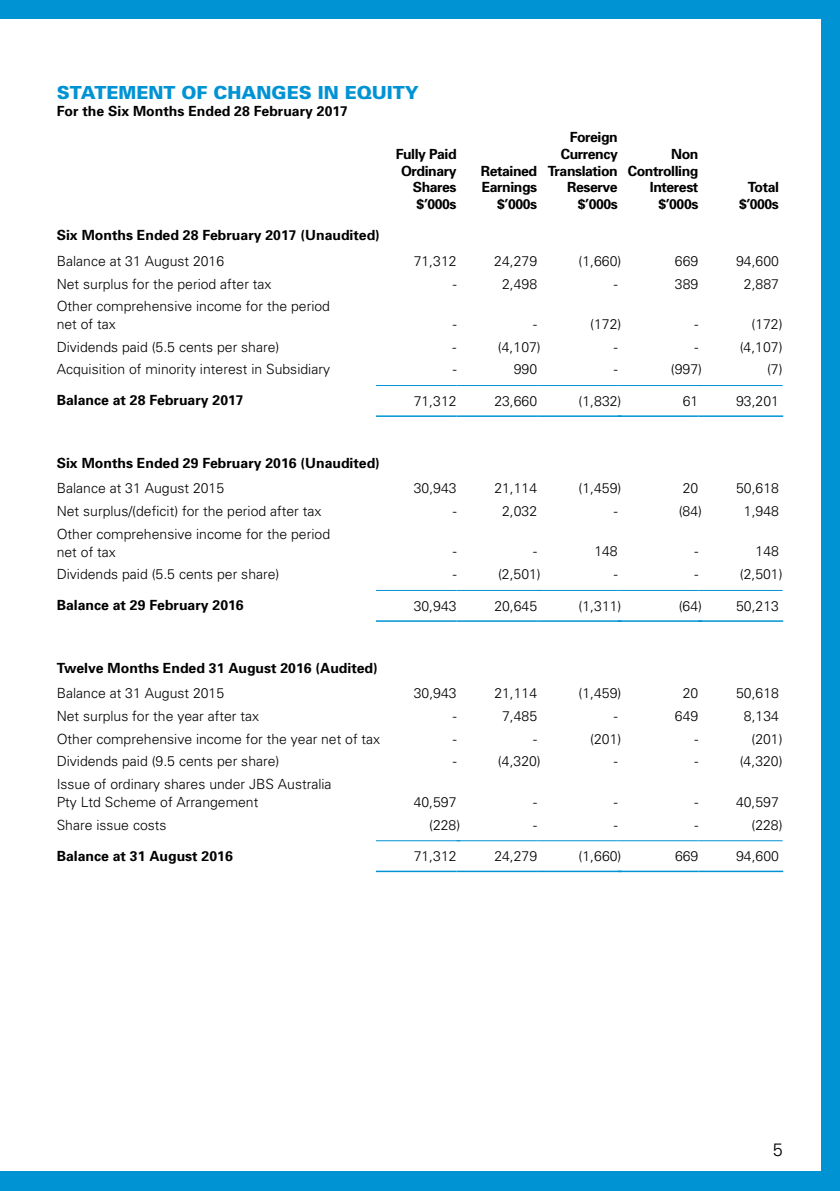
<style>
.page{position:relative;width:840px;height:1191px;background:#fff}
.page>*{position:absolute;margin:0;border:0;box-sizing:border-box;transform-origin:0 0}
.t1{font:900 18px "Univers";color:#0093d4}
.t2{font:300 18px "Univers";color:#000}
.t3{font:300 14px/18px "Univers";color:#000}
.t4{font:700 14px "Univers";color:#000}
.t5{font:700 14px/16.8px "Univers";letter-spacing:-.03em;color:#000;text-align:right}
</style>
<div class="page">
<div style="left:0;top:0;width:839px;height:1191px;background:#0093d4"></div>
<div style="left:0;top:20px;width:819px;height:1151px;background:#fff"></div>
<hr style="left:376px;top:385px;width:80px;height:1px;background:#0093d4">
<hr style="left:456px;top:385px;width:81px;height:1px;background:#0093d4">
<hr style="left:537px;top:385px;width:80px;height:1px;background:#0093d4">
<hr style="left:617px;top:385px;width:84px;height:1px;background:#0093d4">
<hr style="left:698px;top:385px;width:84px;height:1px;background:#0093d4">
<hr style="left:376px;top:415px;width:80px;height:2px;background:#0093d4">
<hr style="left:456px;top:415px;width:81px;height:2px;background:#0093d4">
<hr style="left:537px;top:415px;width:84px;height:2px;background:#0093d4">
<hr style="left:617px;top:415px;width:81px;height:2px;background:#0093d4">
<hr style="left:698px;top:415px;width:84px;height:2px;background:#0093d4">
<hr style="left:376px;top:590px;width:80px;height:1px;background:#0093d4">
<hr style="left:456px;top:590px;width:84px;height:1px;background:#0093d4">
<hr style="left:537px;top:590px;width:80px;height:1px;background:#0093d4">
<hr style="left:617px;top:590px;width:81px;height:1px;background:#0093d4">
<hr style="left:698px;top:590px;width:84px;height:1px;background:#0093d4">
<hr style="left:376px;top:620px;width:80px;height:2px;background:#0093d4">
<hr style="left:456px;top:620px;width:81px;height:2px;background:#0093d4">
<hr style="left:537px;top:620px;width:84px;height:2px;background:#0093d4">
<hr style="left:617px;top:620px;width:84px;height:2px;background:#0093d4">
<hr style="left:698px;top:620px;width:84px;height:2px;background:#0093d4">
<hr style="left:376px;top:840px;width:84px;height:1px;background:#0093d4">
<hr style="left:456px;top:840px;width:81px;height:1px;background:#0093d4">
<hr style="left:537px;top:840px;width:80px;height:1px;background:#0093d4">
<hr style="left:617px;top:840px;width:81px;height:1px;background:#0093d4">
<hr style="left:698px;top:840px;width:84px;height:1px;background:#0093d4">
<hr style="left:376px;top:870px;width:80px;height:2px;background:#0093d4">
<hr style="left:456px;top:870px;width:81px;height:2px;background:#0093d4">
<hr style="left:537px;top:870px;width:84px;height:2px;background:#0093d4">
<hr style="left:617px;top:870px;width:81px;height:2px;background:#0093d4">
<hr style="left:698px;top:870px;width:84px;height:2px;background:#0093d4">
<p class="t1" style="left:57px;top:82px;width:363px">STATEMENT OF CHANGES IN EQUITY</p>
<p class="t4" style="left:57px;top:103px;width:292px">For the Six Months Ended 28 February 2017</p>
<p class="t5" style="left:395px;top:145px;width:62px">Fully Paid<br>Ordinary<br>Shares $’000s</p>
<p class="t5" style="left:480px;top:162px;width:58px">Retained<br>Earnings $’000s</p>
<p class="t5" style="left:547px;top:129px;width:71px">Foreign<br>Currency<br>Translation<br>Reserve $’000s</p>
<p class="t5" style="left:627px;top:145px;width:72px">Non<br>Controlling<br>Interest $’000s</p>
<p class="t5" style="left:738px;top:179px;width:41px">Total $’000s</p>
<p class="t4" style="left:57px;top:227px;width:324px">Six Months Ended 28 February 2017 (Unaudited)</p>
<p class="t3" style="left:57px;top:252px;width:169px">Balance at 31 August 2016</p>
<p class="t3" style="left:413px;top:252px;width:44px">71,312</p>
<p class="t3" style="left:494px;top:252px;width:44px">24,279</p>
<p class="t3" style="left:578px;top:252px;width:44px">(1,660)</p>
<p class="t3" style="left:674px;top:252px;width:25px">669</p>
<p class="t3" style="left:735px;top:252px;width:44px">94,600</p>
<p class="t3" style="left:57px;top:275px;width:216px">Net surplus for the period after tax</p>
<p class="t3" style="left:452px;top:275px;width:5px">-</p>
<p class="t3" style="left:502px;top:275px;width:37px">2,498</p>
<p class="t3" style="left:613px;top:275px;width:5px">-</p>
<p class="t3" style="left:674px;top:275px;width:25px">389</p>
<p class="t3" style="left:743px;top:275px;width:37px">2,887</p>
<p class="t3" style="left:57px;top:297px;width:275px">Other comprehensive income for the period net of tax</p>
<p class="t3" style="left:452px;top:315px;width:5px">-</p>
<p class="t3" style="left:533px;top:315px;width:5px">-</p>
<p class="t3" style="left:590px;top:315px;width:33px">(172)</p>
<p class="t3" style="left:694px;top:315px;width:5px">-</p>
<p class="t3" style="left:751px;top:315px;width:33px">(172)</p>
<p class="t3" style="left:57px;top:338px;width:224px">Dividends paid (5.5 cents per share)</p>
<p class="t3" style="left:452px;top:338px;width:5px">-</p>
<p class="t3" style="left:497px;top:338px;width:44px">(4,107)</p>
<p class="t3" style="left:613px;top:338px;width:5px">-</p>
<p class="t3" style="left:694px;top:338px;width:5px">-</p>
<p class="t3" style="left:739px;top:338px;width:44px">(4,107)</p>
<p class="t3" style="left:57px;top:360px;width:275px">Acquisition of minority interest in Subsidiary</p>
<p class="t3" style="left:452px;top:360px;width:5px">-</p>
<p class="t3" style="left:513px;top:360px;width:25px">990</p>
<p class="t3" style="left:613px;top:360px;width:5px">-</p>
<p class="t3" style="left:670px;top:360px;width:33px">(997)</p>
<p class="t3" style="left:766px;top:360px;width:17px">(7)</p>
<p class="t4" style="left:57px;top:392px;width:188px">Balance at 28 February 2017</p>
<p class="t3" style="left:413px;top:391px;width:44px">71,312</p>
<p class="t3" style="left:494px;top:391px;width:44px">23,660</p>
<p class="t3" style="left:578px;top:391px;width:44px">(1,832)</p>
<p class="t3" style="left:682px;top:391px;width:17px">61</p>
<p class="t3" style="left:735px;top:391px;width:44px">93,201</p>
<p class="t4" style="left:57px;top:454px;width:324px">Six Months Ended 29 February 2016 (Unaudited)</p>
<p class="t3" style="left:57px;top:479px;width:169px">Balance at 31 August 2015</p>
<p class="t3" style="left:413px;top:479px;width:44px">30,943</p>
<p class="t3" style="left:494px;top:479px;width:44px">21,114</p>
<p class="t3" style="left:578px;top:479px;width:44px">(1,459)</p>
<p class="t3" style="left:682px;top:479px;width:17px">20</p>
<p class="t3" style="left:735px;top:479px;width:44px">50,618</p>
<p class="t3" style="left:57px;top:502px;width:266px">Net surplus/(deficit) for the period after tax</p>
<p class="t3" style="left:452px;top:502px;width:5px">-</p>
<p class="t3" style="left:502px;top:502px;width:37px">2,032</p>
<p class="t3" style="left:613px;top:502px;width:5px">-</p>
<p class="t3" style="left:678px;top:502px;width:25px">(84)</p>
<p class="t3" style="left:743px;top:502px;width:37px">1,948</p>
<p class="t3" style="left:57px;top:525px;width:275px">Other comprehensive income for the period net of tax</p>
<p class="t3" style="left:452px;top:542px;width:5px">-</p>
<p class="t3" style="left:533px;top:542px;width:5px">-</p>
<p class="t3" style="left:594px;top:542px;width:25px">148</p>
<p class="t3" style="left:694px;top:542px;width:5px">-</p>
<p class="t3" style="left:755px;top:542px;width:25px">148</p>
<p class="t3" style="left:57px;top:565px;width:224px">Dividends paid (5.5 cents per share)</p>
<p class="t3" style="left:452px;top:565px;width:5px">-</p>
<p class="t3" style="left:497px;top:565px;width:44px">(2,501)</p>
<p class="t3" style="left:613px;top:565px;width:5px">-</p>
<p class="t3" style="left:694px;top:565px;width:5px">-</p>
<p class="t3" style="left:739px;top:565px;width:44px">(2,501)</p>
<p class="t4" style="left:57px;top:597px;width:188px">Balance at 29 February 2016</p>
<p class="t3" style="left:413px;top:596px;width:44px">30,943</p>
<p class="t3" style="left:494px;top:596px;width:44px">20,645</p>
<p class="t3" style="left:578px;top:596px;width:44px">(1,311)</p>
<p class="t3" style="left:678px;top:596px;width:25px">(64)</p>
<p class="t3" style="left:735px;top:596px;width:44px">50,213</p>
<p class="t4" style="left:57px;top:659px;width:322px">Twelve Months Ended 31 August 2016 (Audited)</p>
<p class="t3" style="left:57px;top:684px;width:169px">Balance at 31 August 2015</p>
<p class="t3" style="left:413px;top:684px;width:44px">30,943</p>
<p class="t3" style="left:494px;top:684px;width:44px">21,114</p>
<p class="t3" style="left:578px;top:684px;width:44px">(1,459)</p>
<p class="t3" style="left:682px;top:684px;width:17px">20</p>
<p class="t3" style="left:735px;top:684px;width:44px">50,618</p>
<p class="t3" style="left:57px;top:707px;width:204px">Net surplus for the year after tax</p>
<p class="t3" style="left:452px;top:707px;width:5px">-</p>
<p class="t3" style="left:502px;top:707px;width:37px">7,485</p>
<p class="t3" style="left:613px;top:707px;width:5px">-</p>
<p class="t3" style="left:674px;top:707px;width:25px">649</p>
<p class="t3" style="left:743px;top:707px;width:37px">8,134</p>
<p class="t3" style="left:57px;top:730px;width:325px">Other comprehensive income for the year net of tax</p>
<p class="t3" style="left:452px;top:730px;width:5px">-</p>
<p class="t3" style="left:533px;top:730px;width:5px">-</p>
<p class="t3" style="left:590px;top:730px;width:33px">(201)</p>
<p class="t3" style="left:694px;top:730px;width:5px">-</p>
<p class="t3" style="left:751px;top:730px;width:33px">(201)</p>
<p class="t3" style="left:57px;top:752px;width:224px">Dividends paid (9.5 cents per share)</p>
<p class="t3" style="left:452px;top:752px;width:5px">-</p>
<p class="t3" style="left:497px;top:752px;width:44px">(4,320)</p>
<p class="t3" style="left:613px;top:752px;width:5px">-</p>
<p class="t3" style="left:694px;top:752px;width:5px">-</p>
<p class="t3" style="left:739px;top:752px;width:44px">(4,320)</p>
<p class="t3" style="left:57px;top:775px;width:276px">Issue of ordinary shares under JBS Australia<br>Pty Ltd Scheme of Arrangement</p>
<p class="t3" style="left:413px;top:792px;width:44px">40,597</p>
<p class="t3" style="left:533px;top:792px;width:5px">-</p>
<p class="t3" style="left:613px;top:792px;width:5px">-</p>
<p class="t3" style="left:694px;top:792px;width:5px">-</p>
<p class="t3" style="left:735px;top:792px;width:44px">40,597</p>
<p class="t3" style="left:57px;top:815px;width:111px">Share issue costs</p>
<p class="t3" style="left:429px;top:815px;width:33px">(228)</p>
<p class="t3" style="left:533px;top:815px;width:5px">-</p>
<p class="t3" style="left:613px;top:815px;width:5px">-</p>
<p class="t3" style="left:694px;top:815px;width:5px">-</p>
<p class="t3" style="left:751px;top:815px;width:33px">(228)</p>
<p class="t4" style="left:57px;top:847px;width:177px">Balance at 31 August 2016</p>
<p class="t3" style="left:413px;top:847px;width:44px">71,312</p>
<p class="t3" style="left:494px;top:847px;width:44px">24,279</p>
<p class="t3" style="left:578px;top:847px;width:44px">(1,660)</p>
<p class="t3" style="left:674px;top:847px;width:25px">669</p>
<p class="t3" style="left:735px;top:847px;width:44px">94,600</p>
<p class="t2" style="left:772px;top:1138px;width:12px">5</p>
</div>
